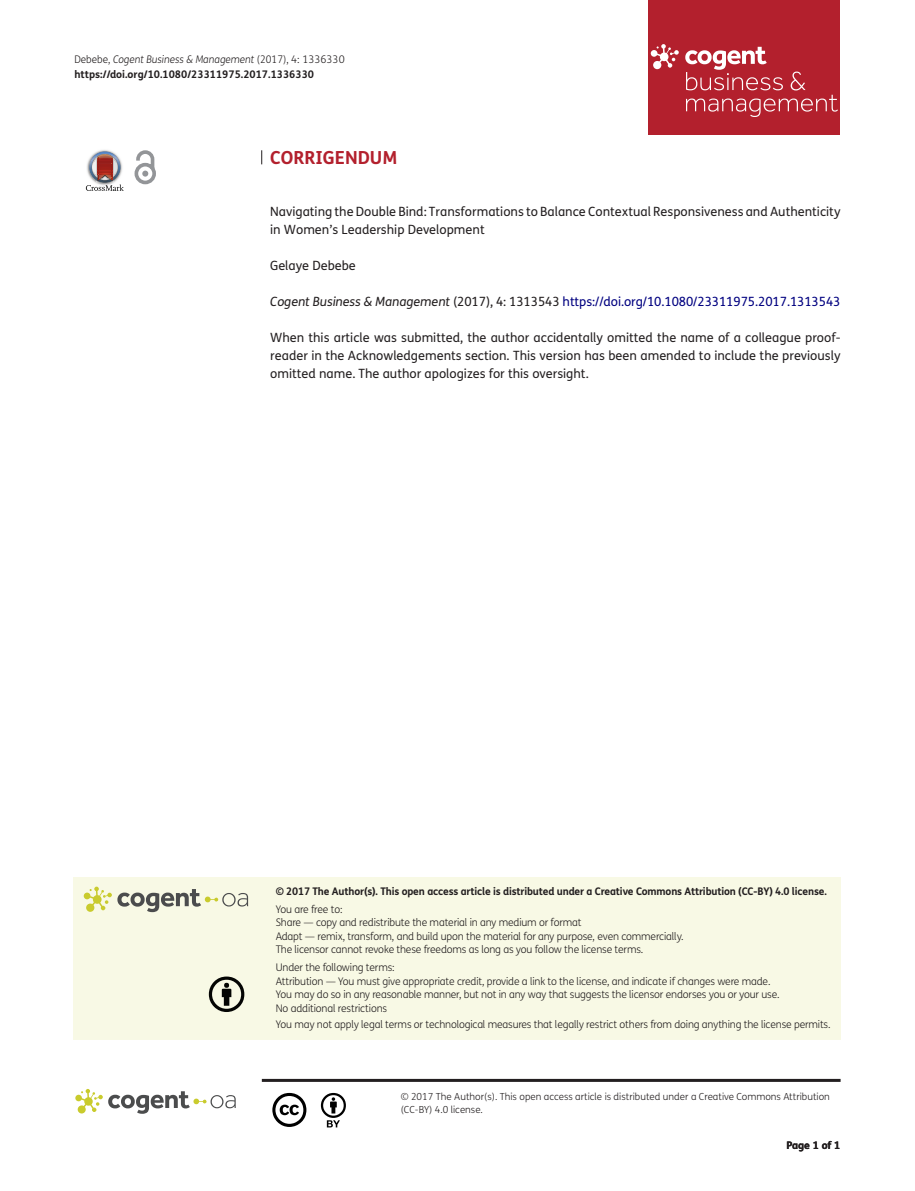
<style>
.page{position:relative;width:915px;height:1191px;background:#fff}
.page>*{position:absolute;margin:0;border:0;box-sizing:border-box;transform-origin:0 0}
.t1{font:700 18px "FS Me Pro";color:#b3202d}
.t2{font:12.75px/18px "FS Me Pro";color:#231f20}
.t3{font:12.75px "FS Me Pro";letter-spacing:-.005em;color:#000080}
.t4{font:300 10.5px/13.5px "FS Me Pro";letter-spacing:-.015em;color:#231f20}
.t5{font:700 10.5px/15px "FS Me Pro";letter-spacing:-.015em;color:#231f20}
.t6{font:300 9.75px/12.8px "FS Me Pro";color:#231f20}
.s1{font-weight:300}
.s2{font-weight:300;font-style:italic}
.s3{font-style:italic;color:#231f20}
.s4{color:#231f20}
</style>
<div class="page">
<svg style="left:84px;top:886px;width:164px;height:26px"></svg>
<svg style="left:209px;top:976px;width:35px;height:36px"></svg>
<svg style="left:86px;top:151px;width:38px;height:40px"></svg>
<svg style="left:134px;top:150px;width:22px;height:34px"></svg>
<svg style="left:261px;top:150px;width:1px;height:14px"></svg>
<hr style="left:262px;top:1078px;width:578px;height:3px;background:#231f20">
<svg style="left:75px;top:1089px;width:161px;height:24px"></svg>
<svg style="left:272px;top:1093px;width:34px;height:34px"></svg>
<svg style="left:321px;top:1093px;width:25px;height:34px"></svg>
<div style="left:648px;top:0;width:192px;height:134px;background:#b3202d"></div>
<svg style="left:650px;top:44px;width:28px;height:25px"></svg>
<svg style="left:685px;top:47px;width:152px;height:70px"></svg>
<p class="t5" style="left:74px;top:51px;width:271px"><span class="s1">Debebe,</span> <span class="s2">Cogent Business &amp; Management</span> <span class="s1">(2017), 4: 1336330 </span>https://doi.org/10.1080/23311975.2017.1336330</p>
<h1 class="t1" style="left:270px;top:143px;width:129px">CORRIGENDUM</h1>
<p class="t2" style="left:270px;top:203px;width:571px">Navigating the Double Bind: Transformations to Balance Contextual Responsiveness and Authenticity in Women’s Leadership Development</p>
<p class="t2" style="left:270px;top:257px;width:87px">Gelaye Debebe</p>
<p class="t3" style="left:270px;top:293px;width:571px"><span class="s3">Cogent Business &amp; Management</span> <span class="s4">(2017), 4: 1313543</span> https://doi.org/10.1080/23311975.2017.1313543</p>
<p class="t2" style="left:270px;top:329px;width:571px;text-align:justify">When this article was submitted, the author accidentally omitted the name of a colleague proof&shy;reader in the Acknowledgements section. This version has been amended to include the previously omitted name. The author apologizes for this oversight.</p>
<p class="t5" style="left:276px;top:883px;width:552px">© 2017 The Author(s). This open access article is distributed under a Creative Commons Attribution (CC-BY) 4.0 license.</p>
<p class="t4" style="left:276px;top:902px;width:409px">You are free to:<br>Share — copy and redistribute the material in any medium or format<br>Adapt — remix, transform, and build upon the material for any purpose, even commercially.<br>The licensor cannot revoke these freedoms as long as you follow the license terms.</p>
<p class="t4" style="left:276px;top:960px;width:505px">Under the following terms:<br>Attribution — You must give appropriate credit, provide a link to the license, and indicate if changes were made.<br>You may do so in any reasonable manner, but not in any way that suggests the licensor endorses you or your use.<br>No additional restrictions</p>
<p class="t4" style="left:276px;top:1017px;width:556px">You may not apply legal terms or technological measures that legally restrict others from doing anything the license permits.</p>
<p class="t6" style="left:400px;top:1090px;width:430px">© 2017 The Author(s). This open access article is distributed under a Creative Commons Attribution (CC-BY) 4.0 license.</p>
<p class="t5" style="left:786px;top:1137px;width:56px">Page 1 of 1</p>
</div>
